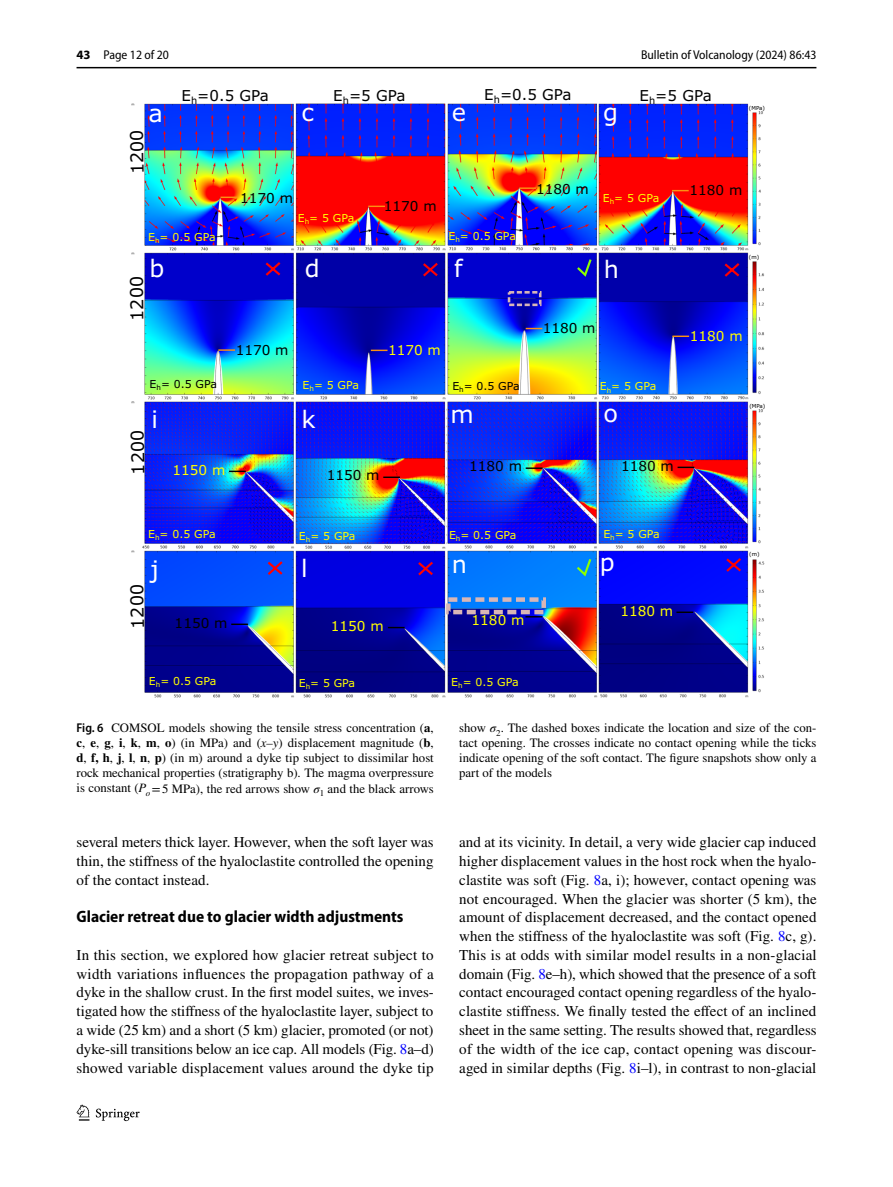
<style>
.page{position:relative;width:893px;height:1187px;background:#fff}
.page>*{position:absolute;margin:0;border:0;box-sizing:border-box;transform-origin:0 0}
.t1{font:24px "Verdana 6";color:#fff}
.t2{font:17.7px "Verdana 6";color:#000}
.t3{font:700 semi-condensed 16.5px "Myriad Pro";color:#000}
.t4{font:15px/18.8px "STIX";letter-spacing:.005em;color:#000;text-align:justify}
.t5{font:15px "Verdana 6";letter-spacing:-.01em;color:#000}
.t6{font:13.65px "Verdana 6";color:#000}
.t7{font:13.65px "Verdana 6";color:#ff0}
.t8{font:12.75px/15px "STIX";color:#000;text-align:justify}
.t9{font:semi-condensed 12.75px "Myriad Pro";color:#000}
.t10{font:10.95px "Verdana 6";letter-spacing:-.01em;color:#ff0}
.t11{font:10.95px "Verdana 6";letter-spacing:-.01em;color:#000}
.t12{font:5.4px "Verdana 6";letter-spacing:-.01em;color:#000}
.s1{font-weight:700;font-stretch:normal}
.s2{font-family:"Myriad Pro";font-weight:600;font-stretch:semi-condensed}
.s3{font-weight:700}
.s4{font-style:italic}
.s5{color:#00f}
</style>
<div class="page">
<hr style="left:77px;top:67px;width:739px;height:1px;background:#000">
<svg style="left:77px;top:1104px;width:12px;height:16px"></svg>
<svg style="left:96px;top:1108px;width:44px;height:12px"></svg>
<img style="left:132px;top:104px;width:633px;height:593px">
<svg style="left:371px;top:349px;width:17px;height:2px"></svg>
<svg style="left:722px;top:261px;width:20px;height:18px"></svg>
<svg style="left:575px;top:257px;width:18px;height:22px"></svg>
<svg style="left:263px;top:260px;width:177px;height:19px;background:#0e03a5"></svg>
<div style="left:508px;top:291px;width:33px;height:15px;border:3px dashed #d8b6b6"></div>
<svg style="left:672px;top:335px;width:17px;height:2px"></svg>
<svg style="left:368px;top:206px;width:17px;height:1px"></svg>
<svg style="left:672px;top:190px;width:17px;height:1px"></svg>
<svg style="left:526px;top:328px;width:16px;height:1px"></svg>
<svg style="left:519px;top:187px;width:17px;height:2px"></svg>
<svg style="left:220px;top:196px;width:17px;height:2px"></svg>
<svg style="left:218px;top:349px;width:17px;height:2px"></svg>
<svg style="left:526px;top:467px;width:16px;height:2px"></svg>
<svg style="left:525px;top:616px;width:17px;height:1px"></svg>
<svg style="left:676px;top:611px;width:17px;height:2px"></svg>
<svg style="left:678px;top:466px;width:16px;height:2px"></svg>
<div style="left:446px;top:597px;width:100px;height:17px;border:5px dashed #d8b6b6"></div>
<svg style="left:229px;top:470px;width:17px;height:2px"></svg>
<svg style="left:231px;top:623px;width:17px;height:2px"></svg>
<svg style="left:388px;top:626px;width:17px;height:2px"></svg>
<svg style="left:383px;top:476px;width:17px;height:2px"></svg>
<svg style="left:265px;top:555px;width:478px;height:23px;background:#0931ee"></svg>
<p class="t9" style="left:77px;top:48px;width:94px"><span class="s1">43</span> Page 12 of 20</p>
<p class="t9" style="left:641px;top:48px;width:177px">Bulletin of Volcanology (2024) 86:43</p>
<p class="t5" style="left:182px;top:85px;width:89px">E<sub>h</sub>=0.5 GPa</p>
<p class="t5" style="left:333px;top:85px;width:74px">E<sub>h</sub>=5 GPa</p>
<p class="t5" style="left:484px;top:84px;width:89px">E<sub>h</sub>=0.5 GPa</p>
<p class="t5" style="left:640px;top:85px;width:74px">E<sub>h</sub>=5 GPa</p>
<h1 class="t1" style="left:149px;top:97px;width:16px">a</h1>
<h1 class="t1" style="left:301px;top:96px;width:14px">c</h1>
<h1 class="t1" style="left:452px;top:96px;width:16px">e</h1>
<h1 class="t1" style="left:603px;top:96px;width:16px">g</h1>
<p class="t12" style="left:749px;top:104px;width:18px">(MPa)</p>
<p class="t2" style="left:125px;top:175px;width:46px;rotate:-91deg">1200</p>
<p class="t10" style="left:148px;top:229px;width:69px">E<sub>h</sub>= 0.5 GPa</p>
<p class="t6" style="left:240px;top:189px;width:54px">1170 m</p>
<p class="t10" style="left:298px;top:211px;width:58px">E<sub>h</sub>= 5 GPa</p>
<p class="t6" style="left:384px;top:196px;width:54px">1170 m</p>
<p class="t10" style="left:448px;top:229px;width:69px">E<sub>h</sub>= 0.5 GPa</p>
<p class="t6" style="left:536px;top:179px;width:54px">1180 m</p>
<p class="t10" style="left:603px;top:190px;width:58px">E<sub>h</sub>= 5 GPa</p>
<p class="t2" style="left:125px;top:321px;width:46px;rotate:-91deg">1200</p>
<h1 class="t1" style="left:150px;top:252px;width:16px">b</h1>
<h1 class="t1" style="left:305px;top:251px;width:16px">d</h1>
<h1 class="t1" style="left:454px;top:251px;width:10px">f</h1>
<h1 class="t1" style="left:604px;top:253px;width:17px">h</h1>
<p class="t6" style="left:236px;top:340px;width:54px">1170 m</p>
<p class="t7" style="left:388px;top:341px;width:54px">1170 m</p>
<p class="t6" style="left:543px;top:319px;width:54px">1180 m</p>
<p class="t11" style="left:150px;top:376px;width:69px">E<sub>h</sub>= 0.5 GPa</p>
<p class="t10" style="left:303px;top:377px;width:58px">E<sub>h</sub>= 5 GPa</p>
<p class="t11" style="left:452px;top:378px;width:69px">E<sub>h</sub>= 0.5 GPa</p>
<p class="t10" style="left:600px;top:379px;width:58px">E<sub>h</sub>= 5 GPa</p>
<h1 class="t1" style="left:152px;top:403px;width:8px">i</h1>
<h1 class="t1" style="left:301px;top:403px;width:16px">k</h1>
<h1 class="t1" style="left:451px;top:398px;width:25px">m</h1>
<h1 class="t1" style="left:603px;top:397px;width:16px">o</h1>
<p class="t2" style="left:126px;top:475px;width:46px;rotate:-91deg">1200</p>
<p class="t7" style="left:172px;top:460px;width:54px">1150 m</p>
<p class="t6" style="left:327px;top:466px;width:54px">1150 m</p>
<p class="t6" style="left:469px;top:457px;width:54px">1180 m</p>
<p class="t6" style="left:621px;top:456px;width:54px">1180 m</p>
<p class="t6" style="left:689px;top:180px;width:54px">1180 m</p>
<p class="t12" style="left:749px;top:254px;width:12px">(m)</p>
<p class="t7" style="left:690px;top:326px;width:54px">1180 m</p>
<p class="t12" style="left:749px;top:402px;width:18px">(MPa)</p>
<p class="t10" style="left:148px;top:526px;width:69px">E<sub>h</sub>= 0.5 GPa</p>
<p class="t10" style="left:299px;top:528px;width:58px">E<sub>h</sub>= 5 GPa</p>
<p class="t10" style="left:449px;top:527px;width:69px">E<sub>h</sub>= 0.5 GPa</p>
<p class="t10" style="left:603px;top:526px;width:58px">E<sub>h</sub>= 5 GPa</p>
<h1 class="t1" style="left:150px;top:552px;width:10px">j</h1>
<h1 class="t1" style="left:301px;top:552px;width:8px">l</h1>
<h1 class="t1" style="left:452px;top:547px;width:17px">n</h1>
<h1 class="t1" style="left:600px;top:546px;width:16px">p</h1>
<p class="t12" style="left:749px;top:550px;width:12px">(m)</p>
<p class="t2" style="left:125px;top:629px;width:46px;rotate:-91deg">1200</p>
<p class="t6" style="left:175px;top:613px;width:54px">1150 m</p>
<p class="t7" style="left:331px;top:617px;width:54px">1150 m</p>
<p class="t7" style="left:472px;top:610px;width:54px">1180 m</p>
<p class="t7" style="left:620px;top:601px;width:54px">1180 m</p>
<p class="t10" style="left:149px;top:673px;width:69px">E<sub>h</sub>= 0.5 GPa</p>
<p class="t10" style="left:299px;top:675px;width:58px">E<sub>h</sub>= 5 GPa</p>
<p class="t10" style="left:451px;top:674px;width:69px">E<sub>h</sub>= 0.5 GPa</p>
<p class="t8" style="left:77px;top:721px;width:359px"><span class="s2">Fig. 6</span> COMSOL models showing the tensile stress concentration (<span class="s3">a</span>, <span class="s3">c</span>, <span class="s3">e</span>, <span class="s3">g</span>, <span class="s3">i</span>, <span class="s3">k</span>, <span class="s3">m</span>, <span class="s3">o</span>) (in MPa) and (<span class="s4">x–y</span>) displacement magnitude (<span class="s3">b</span>, <span class="s3">d</span>, <span class="s3">f, h</span>, <span class="s3">j</span>, <span class="s3">l</span>, <span class="s3">n</span>, <span class="s3">p</span>) (in m) around a dyke tip subject to dissimilar host rock mechanical properties (stratigraphy b). The magma overpressure is constant (<span class="s4">P</span><sub>o</sub> =5 MPa), the red arrows show <span class="s4">σ</span><sub>1</sub> and the black arrows</p>
<p class="t8" style="left:459px;top:721px;width:359px">show <span class="s4">σ</span><sub>2</sub>. The dashed boxes indicate the location and size of the con&shy;tact opening. The crosses indicate no contact opening while the ticks indicate opening of the soft contact. The figure snapshots show only a part of the models</p>
<p class="t4" style="left:77px;top:833px;width:359px">several meters thick layer. However, when the soft layer was thin, the stiffness of the hyaloclastite controlled the opening of the contact instead.</p>
<p class="t3" style="left:77px;top:907px;width:328px">Glacier retreat due to glacier width adjustments</p>
<p class="t4" style="left:77px;top:946px;width:359px">In this section, we explored how glacier retreat subject to width variations influences the propagation pathway of a dyke in the shallow crust. In the first model suites, we inves&shy;tigated how the stiffness of the hyaloclastite layer, subject to a wide (25 km) and a short (5 km) glacier, promoted (or not) dyke-sill transitions below an ice cap. All models (Fig. <span class="s5">8</span>a–d) showed variable displacement values around the dyke tip</p>
<p class="t4" style="left:459px;top:833px;width:359px">and at its vicinity. In detail, a very wide glacier cap induced higher displacement values in the host rock when the hyalo&shy;clastite was soft (Fig. <span class="s5">8</span>a, i); however, contact opening was not encouraged. When the glacier was shorter (5 km), the amount of displacement decreased, and the contact opened when the stiffness of the hyaloclastite was soft (Fig. <span class="s5">8</span>c, g).<br>This is at odds with similar model results in a non-glacial domain (Fig. <span class="s5">8</span>e–h), which showed that the presence of a soft contact encouraged contact opening regardless of the hyalo&shy;clastite stiffness. We finally tested the effect of an inclined sheet in the same setting. The results showed that, regardless of the width of the ice cap, contact opening was discour&shy;aged in similar depths (Fig. <span class="s5">8</span>i–l), in contrast to non-glacial</p>
</div>
